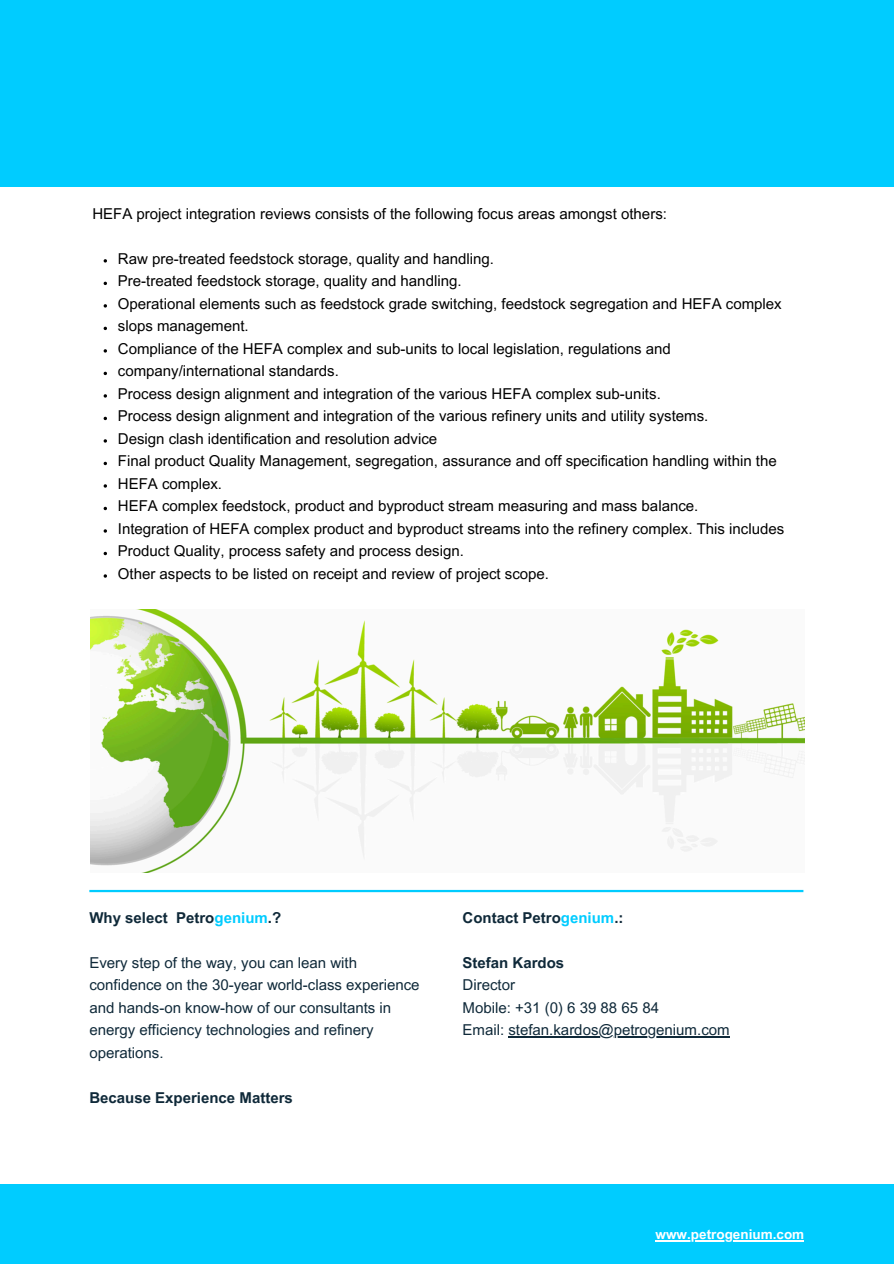
<style>
.page{position:relative;width:894px;height:1264px;background:#fff}
.page>*{position:absolute;margin:0;border:0;box-sizing:border-box;transform-origin:0 0}
.t1{font:15px "Arial MT Pro";color:#000}
.t2{font:15px/22.5px "Arial MT Pro";color:#0f2939}
.t3{font:700 15px "Arial MT Pro";color:#0f2939}
.t4{font:700 13.5px "Arial MT Pro";color:#fff}
.s1{color:#0cf}
.s2{font-weight:700}
</style>
<div class="page">
<div style="left:0;top:1183px;width:893px;height:80px;background:#0cf"></div>
<hr style="left:89px;top:889px;width:714px;height:3px;background:#0cf">
<img style="left:90px;top:609px;width:714px;height:263px">
<hr style="left:655px;top:1239px;width:149px;height:2px;background:#fff">
<hr style="left:508px;top:1036px;width:221px;height:1px;background:#0f2939">
<div style="left:0;top:84px;width:893px;height:103px;background:#0cf"></div>
<div style="left:0;top:0;width:893px;height:102px;background:#0cf"></div>
<p class="t1" style="left:92px;top:208px;width:576px">HEFA project integration reviews consists of the following focus areas amongst others:</p>
<p class="t1" style="left:118px;top:253px;width:377px">Raw pre-treated feedstock storage, quality and handling.</p>
<p class="t1" style="left:118px;top:275px;width:345px">Pre-treated feedstock storage, quality and handling.</p>
<p class="t1" style="left:118px;top:298px;width:665px">Operational elements such as feedstock grade switching, feedstock segregation and HEFA complex</p>
<p class="t1" style="left:118px;top:320px;width:132px">slops management.</p>
<p class="t1" style="left:118px;top:343px;width:554px">Compliance of the HEFA complex and sub-units to local legislation, regulations and</p>
<p class="t1" style="left:118px;top:365px;width:222px">company/international standards.</p>
<p class="t1" style="left:118px;top:388px;width:544px">Process design alignment and integration of the various HEFA complex sub-units.</p>
<p class="t1" style="left:118px;top:410px;width:592px">Process design alignment and integration of the various refinery units and utility systems.</p>
<p class="t1" style="left:118px;top:433px;width:321px">Design clash identification and resolution advice</p>
<p class="t1" style="left:118px;top:455px;width:660px">Final product Quality Management, segregation, assurance and off specification handling within the</p>
<p class="t1" style="left:118px;top:478px;width:106px">HEFA complex.</p>
<p class="t1" style="left:118px;top:500px;width:582px">HEFA complex feedstock, product and byproduct stream measuring and mass balance.</p>
<p class="t1" style="left:118px;top:523px;width:667px">Integration of HEFA complex product and byproduct streams into the refinery complex. This includes</p>
<p class="t1" style="left:118px;top:545px;width:347px">Product Quality, process safety and process design.</p>
<h1 class="t1" style="left:118px;top:568px;width:432px">Other aspects to be listed on receipt and review of project scope.</h1>
<h2 class="t3" style="left:89px;top:911px;width:193px">Why select Petro<span class="s1">genium</span>.?</h2>
<h1 class="t2" style="left:89px;top:952px;width:332px">Every step of the way, you can lean with confidence on the 30-year world-class experience and hands-on know-how of our consultants in energy efficiency technologies and refinery operations.</h1>
<h1 class="t3" style="left:89px;top:1091px;width:205px">Because Experience Matters</h1>
<h2 class="t3" style="left:462px;top:911px;width:162px">Contact Petro<span class="s1">genium</span>.:</h2>
<p class="t2" style="left:462px;top:952px;width:268px"><span class="s2">Stefan Kardos<br></span>Director<br>Mobile: +31 (0) 6 39 88 65 84<br>Email: stefan.kardos@petrogenium.com</p>
<p class="t4" style="left:655px;top:1228px;width:150px">www.petrogenium.com</p>
</div>
